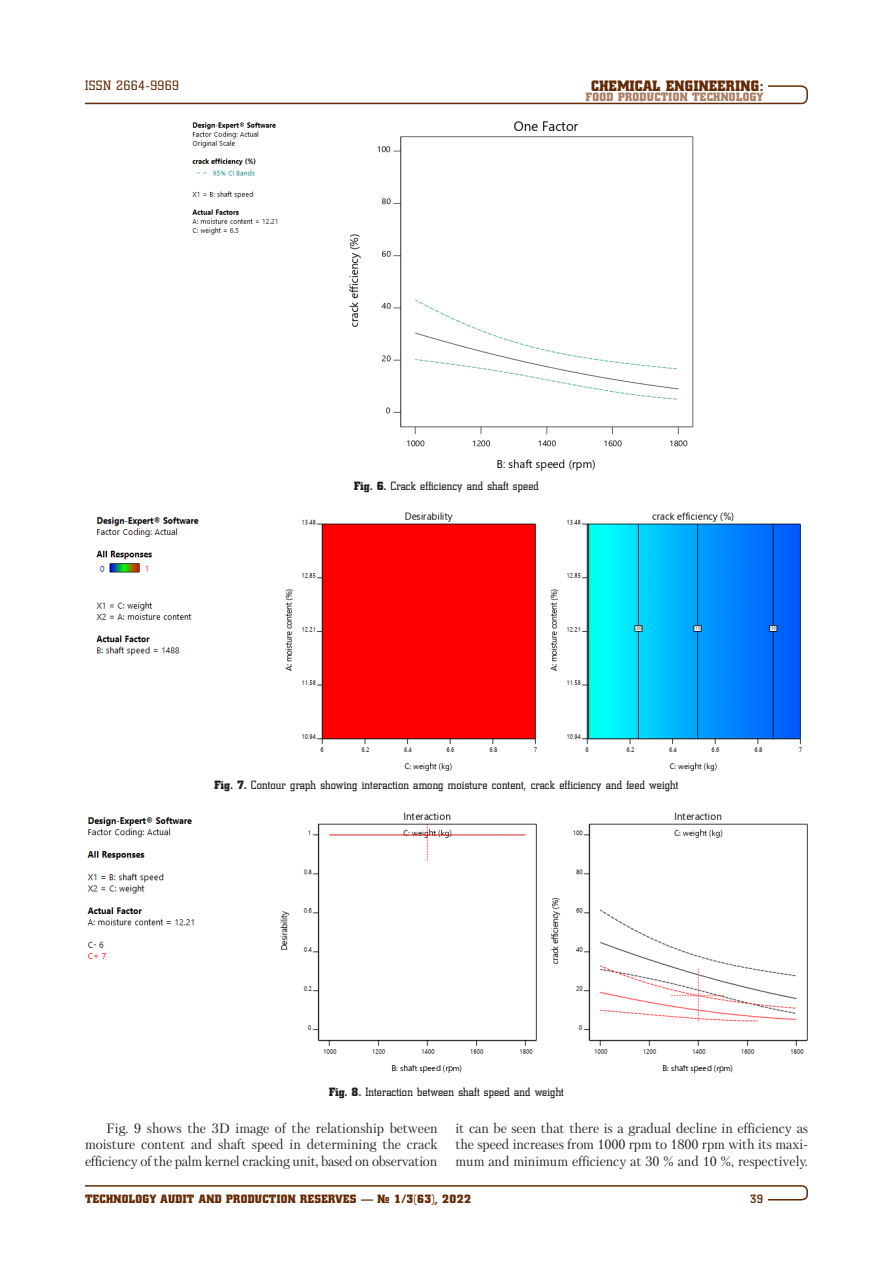
<style>
.page{position:relative;width:893px;height:1276px;background:#fff}
.page>*{position:absolute;margin:0;border:0;box-sizing:border-box;transform-origin:0 0}
.t1{font:15px "Coliseum Black C";letter-spacing:.025em;color:#642a06}
.Отсуп_англ{font:13.5px/16.4px "Petersburg C";letter-spacing:-.015em;color:#231f20;text-align:justify}
.t2{font:13.5px "Coliseum C";letter-spacing:.03em;color:#642a06}
.Подпись_рисунка{font:12px "Coliseum C";letter-spacing:.015em;color:#231f20}
.t3{font:12px "Coliseum Black C";letter-spacing:.025em;color:#642a06}
.t4{font:12px "Coliseum Black C";letter-spacing:.025em;color:#ab7f67}
.t5{font:700 12px "Coliseum C";color:#642a06}
.s1{font-family:"Coliseum Black C"}
</style>
<div class="page">
<svg style="left:85px;top:1185px;width:723px;height:16px"></svg>
<svg style="left:85px;top:85px;width:723px;height:20px"></svg>
<img style="left:192px;top:121px;width:502px;height:350px">
<img style="left:96px;top:512px;width:707px;height:260px">
<img style="left:87px;top:812px;width:721px;height:261px">
<p class="t2" style="left:85px;top:78px;width:96px">ISSN 2664-9969</p>
<p class="t1" style="left:591px;top:77px;width:173px">CHEMICAL ENGINEERING:</p>
<p class="t4" style="left:586px;top:90px;width:179px">FOOD PRODUCTION TECHNOLOGY</p>
<p class="Подпись_рисунка" style="left:354px;top:479px;width:186px"><span class="s1">Fig. 6.</span> Crack efficiency and shaft speed</p>
<p class="Подпись_рисунка" style="left:214px;top:777px;width:465px"><span class="s1">Fig. 7.</span> Contour graph showing interaction among moisture content, crack efficiency and feed weight</p>
<p class="Подпись_рисунка" style="left:329px;top:1085px;width:236px"><span class="s1">Fig. 8.</span> Interaction between shaft speed and weight</p>
<p class="Отсуп_англ" style="left:85px;top:1120px;width:354px;text-indent:21px">Fig. 9 shows the 3D image of the relationship between moisture content and shaft speed in determining the crack efficiency of the palm kernel cracking unit, based on observation</p>
<p class="Отсуп_англ" style="left:455px;top:1120px;width:354px">it can be seen that there is a gradual decline in efficiency as the speed increases from 1000 rpm to 1800 rpm with its maxi&shy;mum and minimum efficiency at 30 % and 10 %, respectively.</p>
<p class="t3" style="left:85px;top:1191px;width:387px">TECHNOLOGY AUDIT AND PRODUCTION RESERVES — № 1/3(63), 2022</p>
<p class="t5" style="left:750px;top:1191px;width:14px">39</p>
</div>
